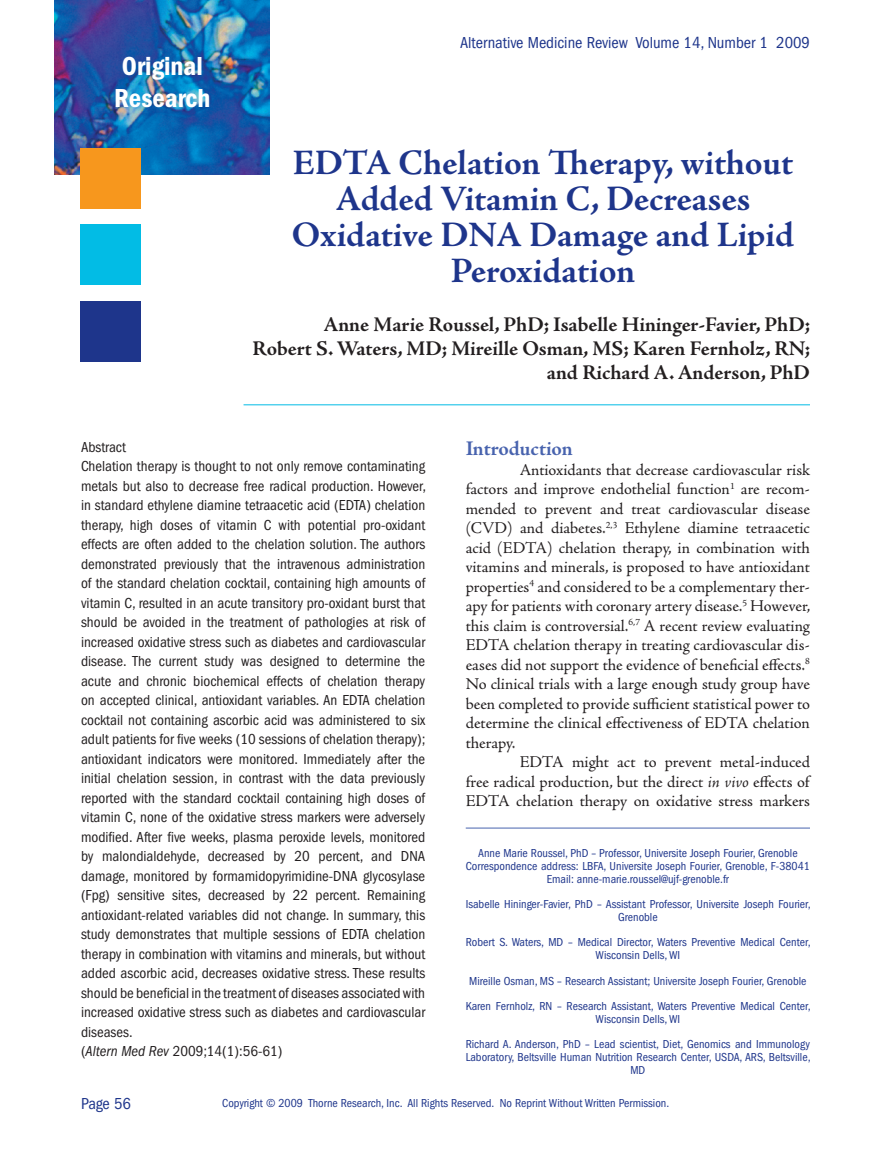
<style>
.page{position:relative;width:891px;height:1161px;background:#fff}
.page>*{position:absolute;margin:0;border:0;box-sizing:border-box;transform-origin:0 0}
.t1{font:700 36px/36px "Adobe Jenson Pro";letter-spacing:-.005em;color:#1e358b;text-align:center}
.Master_Title_Bar_Nam{font:600 condensed 27px "Franklin Gothic";color:#fff}
.Article_Author{font:700 21px/24px "Adobe Jenson Pro";letter-spacing:-.005em;color:#231f20;text-align:right}
.Article_Absract{font:700 21px "Adobe Jenson Pro";letter-spacing:-.005em;color:#4863ae}
.Body_Text{font:16.5px/19.5px "Adobe Jenson Pro";letter-spacing:-.005em;color:#231f20;text-align:justify}
.Master_Title_Bar_Nam-2{font:condensed 16.5px "Franklin Gothic";color:#1e358b}
.Article_Absract-2{font:condensed 15px/19.5px "Franklin Gothic";color:#231f20;text-align:justify}
.Bio{font:condensed 12px/12.8px "Franklin Gothic";color:#1e358b;text-align:center}
.s1{font-style:italic}
</style>
<div class="page">
<img style="left:54px;top:0;width:216px;height:175px">
<div style="left:81px;top:301px;width:60px;height:61px;background:#1e358b"></div>
<div style="left:81px;top:224px;width:60px;height:61px;background:#02bce5"></div>
<div style="left:81px;top:148px;width:60px;height:61px;background:#f7971d"></div>
<hr style="left:244px;top:404px;width:566px;height:1px;background:#02bce5">
<hr style="left:466px;top:828px;width:344px;height:1px;background:#4863ae">
<p class="Master_Title_Bar_Nam" style="left:122px;top:51px;width:82px">Original</p>
<p class="Master_Title_Bar_Nam" style="left:114px;top:82px;width:98px">Research</p>
<p class="Master_Title_Bar_Nam-2" style="left:460px;top:34px;width:351px">Alternative Medicine Review Volume 14, Number 1 2009</p>
<p class="t1" style="left:292px;top:145px;width:504px">EDTA Chelation Therapy, without<br>Added Vitamin C, Decreases<br>Oxidative DNA Damage and Lipid<br>Peroxidation</p>
<p class="Article_Author" style="left:323px;top:313px;width:488px">Anne Marie Roussel, PhD; Isabelle Hininger-Favier, PhD;</p>
<p class="Article_Author" style="left:253px;top:337px;width:559px">Robert S. Waters, MD; Mireille Osman, MS; Karen Fernholz, RN; and Richard A. Anderson, PhD</p>
<p class="Article_Absract-2" style="left:81px;top:437px;width:46px">Abstract</p>
<p class="Article_Absract-2" style="left:81px;top:456px;width:346px">Chelation therapy is thought to not only remove contaminating metals but also to decrease free radical production. However, in standard ethylene diamine tetraacetic acid (EDTA) chelation therapy, high doses of vitamin C with potential pro-oxidant effects are often added to the chelation solution. The authors demonstrated previously that the intravenous administration of the standard chelation cocktail, containing high amounts of vitamin C, resulted in an acute transitory pro-oxidant burst that should be avoided in the treatment of pathologies at risk of increased oxidative stress such as diabetes and cardiovascular disease. The current study was designed to determine the acute and chronic biochemical effects of chelation therapy on accepted clinical, antioxidant variables. An EDTA chelation cocktail not containing ascorbic acid was administered to six adult patients for five weeks (10 sessions of chelation therapy); antioxidant indicators were monitored. Immediately after the initial chelation session, in contrast with the data previously reported with the standard cocktail containing high doses of vitamin C, none of the oxidative stress markers were adversely modified. After five weeks, plasma peroxide levels, monitored by malondialdehyde, decreased by 20 percent, and DNA damage, monitored by formamidopyrimidine-DNA glycosylase (Fpg) sensitive sites, decreased by 22 percent. Remaining antioxidant-related variables did not change. In summary, this study demonstrates that multiple sessions of EDTA chelation therapy in combination with vitamins and minerals, but without added ascorbic acid, decreases oxidative stress. These results should be beneficial in the treatment of diseases associated with increased oxidative stress such as diabetes and cardiovascular diseases.</p>
<p class="Article_Absract-2" style="left:81px;top:1041px;width:203px">(<span class="s1">Altern Med Rev</span> 2009;14(1):56-61)</p>
<p class="Article_Absract" style="left:466px;top:437px;width:109px">Introduction</p>
<p class="Body_Text" style="left:466px;top:460px;width:346px;text-indent:54px">Antioxidants that decrease cardiovascular risk factors and improve endothelial function<sup>1</sup> are recom&shy;mended to prevent and treat cardiovascular disease (CVD) and diabetes.<sup>2,3</sup> Ethylene diamine tetraacetic acid (EDTA) chelation therapy, in combination with vitamins and minerals, is proposed to have antioxidant properties<sup>4</sup> and considered to be a complementary ther&shy;apy for patients with coronary artery disease.<sup>5</sup> However, this claim is controversial.<sup>6,7</sup> A recent review evaluating EDTA chelation therapy in treating cardiovascular dis&shy;eases did not support the evidence of beneficial effects.<sup>8<br></sup>No clinical trials with a large enough study group have been completed to provide sufficient statistical power to determine the clinical effectiveness of EDTA chelation therapy.</p>
<p class="Body_Text" style="left:466px;top:753px;width:346px;text-indent:54px">EDTA might act to prevent metal-induced free radical production, but the direct <span class="s1">in vivo</span> effects of EDTA chelation therapy on oxidative stress markers</p>
<p class="Bio" style="left:478px;top:847px;width:321px">Anne Marie Roussel, PhD – Professor, Universite Joseph Fourier, Grenoble</p>
<p class="Bio" style="left:466px;top:860px;width:346px">Correspondence address: LBFA, Universite Joseph Fourier, Grenoble, F-38041<br>Email: anne-marie.roussel@ujf-grenoble.fr</p>
<p class="Bio" style="left:466px;top:898px;width:346px">Isabelle Hininger-Favier, PhD – Assistant Professor, Universite Joseph Fourier,<br>Grenoble</p>
<p class="Bio" style="left:466px;top:936px;width:346px">Robert S. Waters, MD – Medical Director, Waters Preventive Medical Center,<br>Wisconsin Dells, WI</p>
<p class="Bio" style="left:469px;top:974px;width:339px">Mireille Osman, MS – Research Assistant; Universite Joseph Fourier, Grenoble</p>
<p class="Bio" style="left:466px;top:1000px;width:346px">Karen Fernholz, RN – Research Assistant, Waters Preventive Medical Center,<br>Wisconsin Dells, WI</p>
<p class="Bio" style="left:466px;top:1038px;width:346px">Richard A. Anderson, PhD – Lead scientist, Diet, Genomics and Immunology<br>Laboratory, Beltsville Human Nutrition Research Center, USDA, ARS, Beltsville,<br>MD</p>
<p class="Master_Title_Bar_Nam-2" style="left:81px;top:1094px;width:51px">Page 56</p>
<p class="Bio" style="left:222px;top:1096px;width:448px">Copyright © 2009 Thorne Research, Inc. All Rights Reserved. No Reprint Without Written Permission.</p>
</div>
